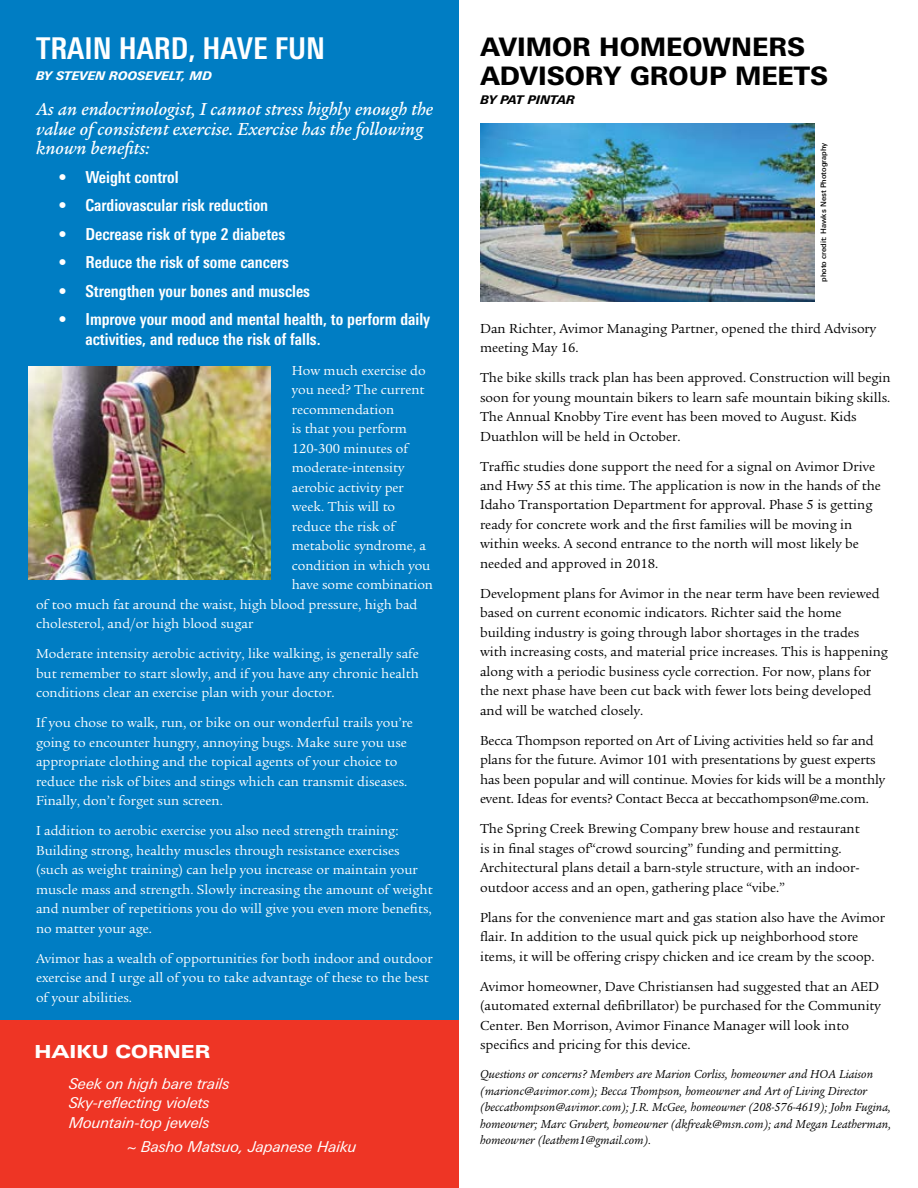
<style>
.page{position:relative;width:918px;height:1188px;background:#fff}
.page>*{position:absolute;margin:0;border:0;box-sizing:border-box;transform-origin:0 0}
.t1{font:700 condensed 30px "Linotype Univers";color:#fff}
.t2{font:800 25.5px/28.5px "Linotype Univers Basic";color:#000}
.t3{font:italic 500 18px/19.5px "Legacy Serif";color:#fff}
.t4{font:800 18px "Linotype Univers Extd";color:#fff}
.t5{font:700 condensed 16.5px/19.5px "Linotype Univers";color:#fff}
.t6{font:italic 15px/19.5px "Linotype Univers Basic";color:#fff}
.t7{font:13.5px/19.5px "Legacy Serif";color:#000}
.t8{font:13.5px/19.5px "Legacy Serif";color:#fff}
.t9{font:italic 12px/16.5px "Legacy Serif";color:#000}
.t10{font:italic 800 12px "Linotype Univers Basic";color:#fff}
.t11{font:italic 800 12px "Linotype Univers Basic";color:#000}
.t12{font:500 7.5px "Linotype Univers Basic";color:#000}
</style>
<div class="page">
<img style="left:480px;top:123px;width:334px;height:179px">
<div style="left:0;top:0;width:459px;height:1185px;background:#007dc3"></div>
<div style="left:0;top:1020px;width:459px;height:168px;background:#ee3525"></div>
<img style="left:28px;top:366px;width:243px;height:214px">
<h1 class="t1" style="left:36px;top:31px;width:291px">TRAIN HARD, HAVE FUN</h1>
<p class="t10" style="left:36px;top:69px;width:177px">BY STEVEN ROOSEVELT, MD</p>
<h3 class="t3" style="left:36px;top:100px;width:399px">As an endocrinologist, I cannot stress highly enough the value of consistent exercise. Exercise has the following known benefits:</h3>
<p class="t5" style="left:58px;top:167px;width:122px">• Weight control</p>
<p class="t5" style="left:58px;top:196px;width:211px">• Cardiovascular risk reduction</p>
<p class="t5" style="left:58px;top:224px;width:228px">• Decrease risk of type 2 diabetes</p>
<p class="t5" style="left:58px;top:253px;width:232px">• Reduce the risk of some cancers</p>
<p class="t5" style="left:58px;top:281px;width:253px">• Strengthen your bones and muscles</p>
<p class="t5" style="left:85px;top:310px;width:346px;text-indent:-27px">• Improve your mood and mental health, to perform daily activities, and reduce the risk of falls.</p>
<p class="t8" style="left:292px;top:361px;width:135px">How much exercise do</p>
<p class="t8" style="left:292px;top:380px;width:134px">you need? The current</p>
<p class="t8" style="left:292px;top:400px;width:104px">recommendation</p>
<p class="t8" style="left:292px;top:419px;width:117px">is that you perform</p>
<p class="t8" style="left:292px;top:439px;width:118px">120-300 minutes of</p>
<p class="t8" style="left:292px;top:458px;width:114px">moderate-intensity</p>
<p class="t8" style="left:292px;top:478px;width:114px">aerobic activity per</p>
<p class="t8" style="left:292px;top:497px;width:105px">week. This will to</p>
<p class="t8" style="left:292px;top:517px;width:105px">reduce the risk of</p>
<p class="t8" style="left:292px;top:536px;width:136px">metabolic syndrome, a</p>
<p class="t8" style="left:292px;top:556px;width:140px">condition in which you</p>
<p class="t8" style="left:292px;top:575px;width:143px">have some combination</p>
<p class="t8" style="left:36px;top:595px;width:383px">of too much fat around the waist, high blood pressure, high bad</p>
<p class="t8" style="left:36px;top:614px;width:219px">cholesterol, and/or high blood sugar</p>
<p class="t8" style="left:36px;top:644px;width:385px;text-align:justify">Moderate intensity aerobic activity, like walking, is generally safe but remember to start slowly, and if you have any chronic health conditions clear an exercise plan with your doctor.</p>
<p class="t8" style="left:36px;top:713px;width:379px">If you chose to walk, run, or bike on our wonderful trails you’re going to encounter hungry, annoying bugs. Make sure you use appropriate clothing and the topical agents of your choice to reduce the risk of bites and stings which can transmit diseases.<br>Finally, don’t forget sun screen.</p>
<p class="t8" style="left:36px;top:821px;width:398px">I addition to aerobic exercise you also need strength training:<br>Building strong, healthy muscles through resistance exercises (such as weight training) can help you increase or maintain your muscle mass and strength. Slowly increasing the amount of weight and number of repetitions you do will give you even more benefits, no matter your age.</p>
<p class="t8" style="left:36px;top:949px;width:398px">Avimor has a wealth of opportunities for both indoor and outdoor exercise and I urge all of you to take advantage of these to the best of your abilities.</p>
<h3 class="t4" style="left:34px;top:1041px;width:177px">HAIKU CORNER</h3>
<p class="t6" style="left:69px;top:1073px;width:162px">Seek on high bare trails<br>Sky-reflecting violets<br>Mountain-top jewels</p>
<p class="t6" style="left:127px;top:1136px;width:231px">~ Basho Matsuo, Japanese Haiku</p>
<h2 class="t2" style="left:480px;top:33px;width:349px">AVIMOR HOMEOWNERS<br>ADVISORY GROUP MEETS</h2>
<p class="t11" style="left:480px;top:93px;width:96px">BY PAT PINTAR</p>
<p class="t12" style="left:819px;top:282px;width:141px;rotate:-90deg">photo credit: Hawks Nest Photography</p>
<p class="t7" style="left:480px;top:319px;width:398px">Dan Richter, Avimor Managing Partner, opened the third Advisory meeting May 16.</p>
<p class="t7" style="left:480px;top:368px;width:412px">The bike skills track plan has been approved. Construction will begin soon for young mountain bikers to learn safe mountain biking skills.<br>The Annual Knobby Tire event has been moved to August. Kids Duathlon will be held in October.</p>
<p class="t7" style="left:480px;top:457px;width:402px">Traffic studies done support the need for a signal on Avimor Drive and Hwy 55 at this time. The application is now in the hands of the Idaho Transportation Department for approval. Phase 5 is getting ready for concrete work and the first families will be moving in within weeks. A second entrance to the north will most likely be needed and approved in 2018.</p>
<p class="t7" style="left:480px;top:584px;width:409px">Development plans for Avimor in the near term have been reviewed based on current economic indicators. Richter said the home building industry is going through labor shortages in the trades with increasing costs, and material price increases. This is happening along with a periodic business cycle correction. For now, plans for the next phase have been cut back with fewer lots being developed and will be watched closely.</p>
<p class="t7" style="left:480px;top:731px;width:407px">Becca Thompson reported on Art of Living activities held so far and plans for the future. Avimor 101 with presentations by guest experts has been popular and will continue. Movies for kids will be a monthly event. Ideas for events? Contact Becca at beccathompson@me.com.</p>
<p class="t7" style="left:480px;top:819px;width:381px">The Spring Creek Brewing Company brew house and restaurant is in final stages of“crowd sourcing” funding and permitting.<br>Architectural plans detail a barn-style structure, with an indoor&shy;outdoor access and an open, gathering place “vibe.”</p>
<p class="t7" style="left:480px;top:908px;width:407px">Plans for the convenience mart and gas station also have the Avimor flair. In addition to the usual quick pick up neighborhood store items, it will be offering crispy chicken and ice cream by the scoop.</p>
<p class="t7" style="left:480px;top:977px;width:402px">Avimor homeowner, Dave Christiansen had suggested that an AED (automated external defibrillator) be purchased for the Community Center. Ben Morrison, Avimor Finance Manager will look into specifics and pricing for this device.</p>
<p class="t9" style="left:480px;top:1066px;width:413px">Questions or concerns? Members are Marion Corliss, homeowner and HOA Liaison (marionc@avimor.com); Becca Thompson, homeowner and Art of Living Director (beccathompson@avimor.com); J.R. McGee, homeowner (208-576-4619); John Fugina, homeowner; Marc Grubert, homeowner (dkfreak@msn.com); and Megan Leatherman, homeowner (leathem1@gmail.com).</p>
</div>
